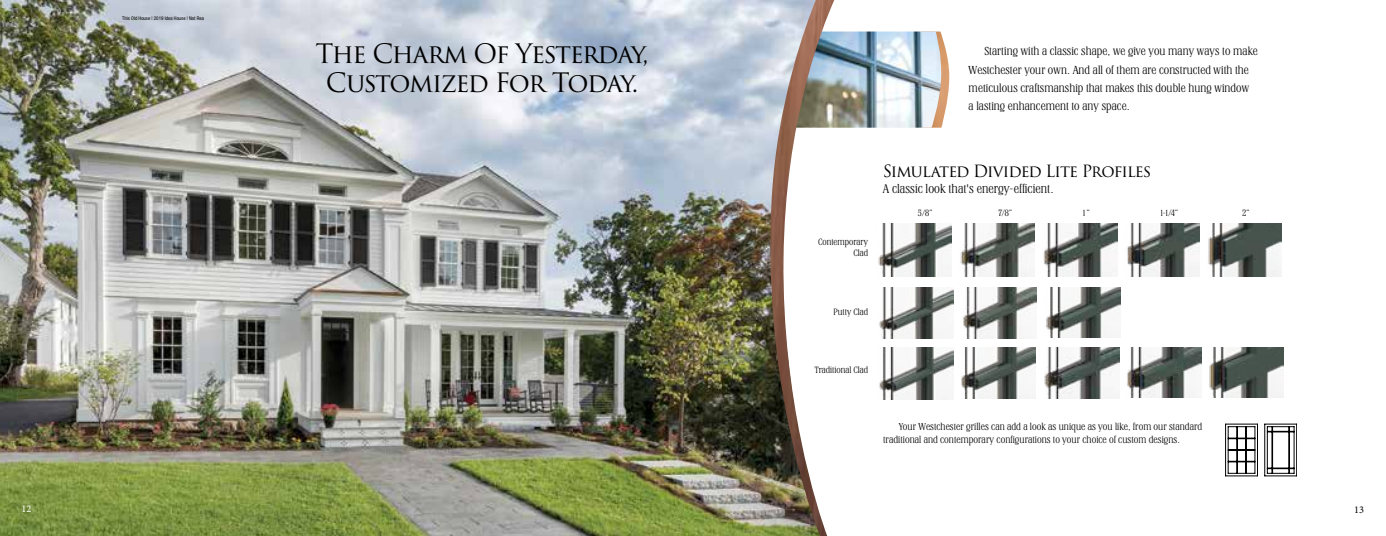
<style>
.page{position:relative;width:1386px;height:536px;background:#fff}
.page>*{position:absolute;margin:0;border:0;box-sizing:border-box;transform-origin:0 0}
.t1{font:26.07px/28.7px "Trajan Pro 3";letter-spacing:-.06em;color:#000;text-align:center}
.t2{font:16.45px "Trajan Pro 3";letter-spacing:-.055em;color:#000}
.t3{font:300 12.95px "Stirling";color:#000}
.t4{font:300 12.08px/18.2px "Stirling";color:#000}
.t5{font:300 10.33px/13px "Stirling";color:#000}
.t6{font:10.33px "Minion Pro";color:#000}
.t7{font:10.33px "Minion Pro";color:#fff}
.t8{font:300 9.45px/11.4px "Stirling";color:#000;text-align:right}
.t9{font:condensed 5.08px "Helvetica Neue";color:#000}
</style>
<div class="page">
<img style="left:942px;top:36px;width:7px;height:89px">
<img style="left:834px;top:32px;width:108px;height:96px">
<img style="left:0;top:0;width:762px;height:536px">
<img style="left:879px;top:347px;width:74px;height:52px">
<img style="left:961px;top:347px;width:75px;height:52px">
<img style="left:1044px;top:347px;width:75px;height:51px">
<img style="left:1127px;top:347px;width:74px;height:50px">
<img style="left:1209px;top:347px;width:74px;height:50px">
<img style="left:878px;top:223px;width:74px;height:53px">
<img style="left:960px;top:223px;width:75px;height:54px">
<img style="left:1043px;top:223px;width:75px;height:53px">
<img style="left:1127px;top:223px;width:73px;height:54px">
<img style="left:1208px;top:223px;width:74px;height:54px">
<img style="left:879px;top:288px;width:75px;height:51px">
<img style="left:963px;top:288px;width:74px;height:50px">
<img style="left:1046px;top:288px;width:74px;height:49px">
<hr style="left:1265px;top:424px;width:1px;height:51px;background:#000">
<hr style="left:1296px;top:424px;width:1px;height:51px;background:#000">
<hr style="left:1265px;top:475px;width:32px;height:1px;background:#000">
<hr style="left:1294px;top:426px;width:1px;height:47px;background:#000">
<hr style="left:1267px;top:426px;width:1px;height:47px;background:#000">
<hr style="left:1265px;top:424px;width:32px;height:1px;background:#000">
<hr style="left:1272px;top:426px;width:1px;height:47px;background:#000">
<svg style="left:1267px;top:426px;width:27px;height:6px"></svg>
<hr style="left:1289px;top:426px;width:1px;height:47px;background:#000">
<svg style="left:1267px;top:467px;width:27px;height:7px"></svg>
<hr style="left:1257px;top:424px;width:1px;height:51px;background:#000">
<hr style="left:1225px;top:424px;width:1px;height:51px;background:#000">
<hr style="left:1226px;top:475px;width:32px;height:1px;background:#000">
<svg style="left:1228px;top:473px;width:27px;height:1px"></svg>
<svg style="left:1229px;top:461px;width:26px;height:1px"></svg>
<svg style="left:1229px;top:449px;width:26px;height:2px"></svg>
<svg style="left:1229px;top:437px;width:26px;height:2px"></svg>
<svg style="left:1229px;top:426px;width:26px;height:1px"></svg>
<hr style="left:1226px;top:424px;width:32px;height:1px;background:#000">
<hr style="left:1237px;top:426px;width:1px;height:47px;background:#000">
<hr style="left:1228px;top:426px;width:1px;height:47px;background:#000">
<hr style="left:1245px;top:426px;width:1px;height:47px;background:#000">
<hr style="left:1246px;top:426px;width:1px;height:47px;background:#000">
<hr style="left:1255px;top:426px;width:1px;height:47px;background:#000">
<img style="left:762px;top:0;width:72px;height:536px">
<p class="t9" style="left:122px;top:15px;width:83px">This Old House | 2019 Idea House | Nat Rea</p>
<h1 class="t1" style="left:315px;top:40px;width:335px">The Charm Of Yesterday,<br>Customized For Today.</h1>
<p class="t7" style="left:22px;top:501px;width:11px">12</p>
<p class="t4" style="left:969px;top:42px;width:291px;text-indent:16px">Starting with a classic shape, we give you many ways to make Westchester your own. And all of them are constructed with the meticulous craftsmanship that makes this double hung window<br>a lasting enhancement to any space.</p>
<p class="t8" style="left:818px;top:235px;width:52px">Contemporary<br>Clad</p>
<h2 class="t2" style="left:883px;top:159px;width:270px">Simulated Divided Lite Profiles</h2>
<p class="t3" style="left:883px;top:180px;width:172px">A classic look that's energy-efficient.</p>
<p class="t8" style="left:918px;top:206px;width:17px">5/8”</p>
<p class="t8" style="left:998px;top:206px;width:16px">7/8”</p>
<p class="t8" style="left:1082px;top:206px;width:9px">1”</p>
<p class="t8" style="left:1159px;top:206px;width:20px">1-1/4”</p>
<p class="t8" style="left:1242px;top:206px;width:9px">2”</p>
<p class="t8" style="left:834px;top:306px;width:36px">Putty Clad</p>
<p class="t8" style="left:815px;top:364px;width:55px">Traditional Clad</p>
<p class="t5" style="left:883px;top:420px;width:321px;text-indent:16px">Your Westchester grilles can add a look as unique as you like, from our standard traditional and contemporary configurations to your choice of custom designs.</p>
<p class="t6" style="left:1354px;top:502px;width:11px">13</p>
</div>
